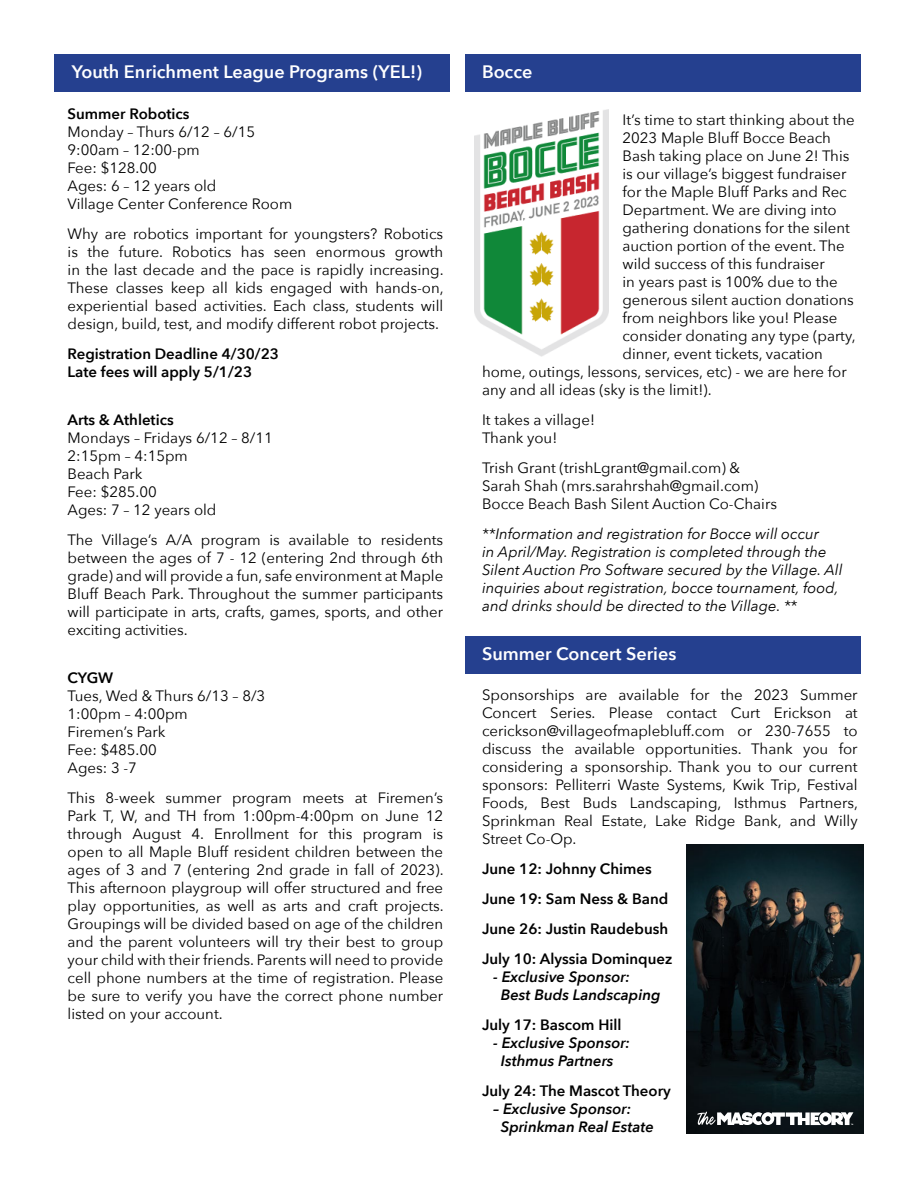
<style>
.page{position:relative;width:918px;height:1188px;background:#fff}
.page>*{position:absolute;margin:0;border:0;box-sizing:border-box;transform-origin:0 0}
.t1{font:600 18px "Avenir Next";color:#fff}
.t2{font:15px/18px "Avenir Next";color:#000}
.t3{font:italic 15px/18px "Avenir Next";color:#000}
.t4{font:600 15px/30px "Avenir Next";color:#000}
.t5{font:italic 600 15px/18px "Avenir Next";color:#000}
</style>
<div class="page">
<div style="left:54px;top:54px;width:396px;height:38px;background:#25408f"></div>
<img style="left:475px;top:110px;width:134px;height:247px">
<div style="left:465px;top:636px;width:396px;height:37px;background:#25408f"></div>
<div style="left:465px;top:54px;width:396px;height:38px;background:#25408f"></div>
<img style="left:687px;top:845px;width:177px;height:289px">
<svg style="left:697px;top:1111px;width:156px;height:14px"></svg>
<p class="t1" style="left:72px;top:56px;width:352px">Youth Enrichment League Programs (YEL!)</p>
<p class="t4" style="left:68px;top:98px;width:124px">Summer Robotics</p>
<p class="t2" style="left:68px;top:122px;width:226px">Monday – Thurs 6/12 – 6/15<br>9:00am – 12:00-pm<br>Fee: $128.00<br>Ages: 6 – 12 years old<br>Village Center Conference Room</p>
<p class="t2" style="left:68px;top:224px;width:378px;text-align:justify">Why are robotics important for youngsters? Robotics is the future. Robotics has seen enormous growth in the last decade and the pace is rapidly increasing.<br>These classes keep all kids engaged with hands-on, experiential based activities. Each class, students will design, build, test, and modify different robot projects.</p>
<p class="t4" style="left:68px;top:344px;width:213px;line-height:18px">Registration Deadline 4/30/23<br>Late fees will apply 5/1/23</p>
<p class="t4" style="left:68px;top:404px;width:108px">Arts &amp; Athletics</p>
<p class="t2" style="left:68px;top:428px;width:207px">Mondays – Fridays 6/12 – 8/11<br>2:15pm – 4:15pm<br>Beach Park<br>Fee: $285.00<br>Ages: 7 – 12 years old</p>
<p class="t2" style="left:68px;top:530px;width:377px;text-align:justify">The Village’s A/A program is available to residents between the ages of 7 - 12 (entering 2nd through 6th grade) and will provide a fun, safe environment at Maple Bluff Beach Park. Throughout the summer participants will participate in arts, crafts, games, sports, and other exciting activities.</p>
<p class="t4" style="left:68px;top:662px;width:47px">CYGW</p>
<p class="t2" style="left:68px;top:686px;width:199px">Tues, Wed &amp; Thurs 6/13 – 8/3<br>1:00pm – 4:00pm<br>Firemen’s Park<br>Fee: $485.00<br>Ages: 3 -7</p>
<p class="t2" style="left:68px;top:788px;width:378px;text-align:justify">This 8-week summer program meets at Firemen’s Park T, W, and TH from 1:00pm-4:00pm on June 12 through August 4. Enrollment for this program is open to all Maple Bluff resident children between the ages of 3 and 7 (entering 2nd grade in fall of 2023).<br>This afternoon playgroup will offer structured and free play opportunities, as well as arts and craft projects.<br>Groupings will be divided based on age of the children and the parent volunteers will try their best to group your child with their friends. Parents will need to provide cell phone numbers at the time of registration. Please be sure to verify you have the correct phone number listed on your account.</p>
<p class="t1" style="left:482px;top:56px;width:52px">Bocce</p>
<p class="t2" style="left:622px;top:110px;width:234px">It’s time to start thinking about the</p>
<p class="t2" style="left:622px;top:128px;width:210px">2023 Maple Bluff Bocce Beach</p>
<p class="t2" style="left:622px;top:146px;width:228px">Bash taking place on June 2! This</p>
<p class="t2" style="left:622px;top:164px;width:225px">is our village’s biggest fundraiser</p>
<p class="t2" style="left:622px;top:182px;width:226px">for the Maple Bluff Parks and Rec</p>
<p class="t2" style="left:622px;top:200px;width:216px">Department. We are diving into</p>
<p class="t2" style="left:622px;top:218px;width:229px">gathering donations for the silent</p>
<p class="t2" style="left:622px;top:236px;width:224px">auction portion of the event. The</p>
<p class="t2" style="left:622px;top:254px;width:204px">wild success of this fundraiser</p>
<p class="t2" style="left:622px;top:272px;width:217px">in years past is 100% due to the</p>
<p class="t2" style="left:622px;top:290px;width:233px">generous silent auction donations</p>
<p class="t2" style="left:622px;top:308px;width:216px">from neighbors like you! Please</p>
<p class="t2" style="left:622px;top:326px;width:235px">consider donating any type (party,</p>
<p class="t2" style="left:622px;top:344px;width:202px">dinner, event tickets, vacation</p>
<p class="t2" style="left:482px;top:362px;width:366px">home, outings, lessons, services, etc) - we are here for</p>
<p class="t2" style="left:482px;top:380px;width:231px">any and all ideas (sky is the limit!).</p>
<p class="t2" style="left:482px;top:410px;width:114px">It takes a village!<br>Thank you!</p>
<p class="t2" style="left:482px;top:458px;width:297px">Trish Grant (trishLgrant@gmail.com) &amp;<br>Sarah Shah (mrs.sarahrshah@gmail.com)<br>Bocce Beach Bash Silent Auction Co-Chairs</p>
<p class="t3" style="left:482px;top:524px;width:362px">**Information and registration for Bocce will occur<br>in April/May. Registration is completed through the Silent Auction Pro Software secured by the Village. All inquiries about registration, bocce tournament, food, and drinks should be directed to the Village. **</p>
<p class="t1" style="left:482px;top:638px;width:196px">Summer Concert Series</p>
<p class="t2" style="left:482px;top:685px;width:378px;text-align:justify">Sponsorships are available for the 2023 Summer Concert Series. Please contact Curt Erickson at cerickson@villageofmaplebluff.com or 230-7655 to discuss the available opportunities. Thank you for considering a sponsorship. Thank you to our current sponsors: Pelliterri Waste Systems, Kwik Trip, Festival Foods, Best Buds Landscaping, Isthmus Partners, Sprinkman Real Estate, Lake Ridge Bank, and Willy Street Co-Op.</p>
<p class="t4" style="left:482px;top:853px;width:192px">June 12: Johnny Chimes<br>June 19: Sam Ness &amp; Band<br>June 26: Justin Raudebush<br>July 10: Alyssia Dominquez</p>
<p class="t5" style="left:501px;top:967px;width:161px;text-indent:-8px">- Exclusive Sponsor:<br>Best Buds Landscaping</p>
<p class="t4" style="left:482px;top:1009px;width:141px">July 17: Bascom Hill</p>
<p class="t5" style="left:493px;top:1033px;width:138px;text-align:center">- Exclusive Sponsor:<br>Isthmus Partners</p>
<p class="t4" style="left:482px;top:1075px;width:190px">July 24: The Mascot Theory</p>
<p class="t5" style="left:501px;top:1099px;width:155px;text-indent:-8px">– Exclusive Sponsor:<br>Sprinkman Real Estate</p>
</div>
